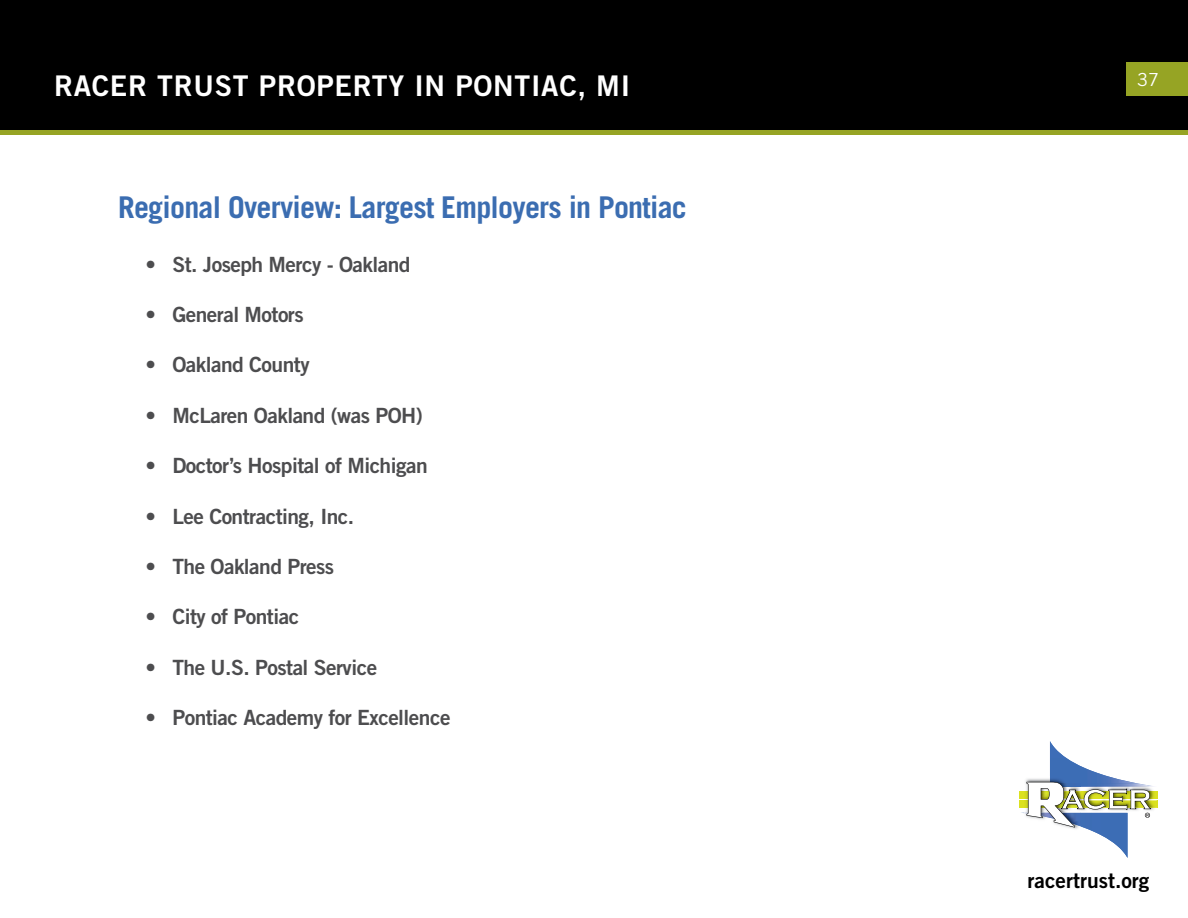
<style>
.page{position:relative;width:1188px;height:918px;background:#fff}
.page>*{position:absolute;margin:0;border:0;box-sizing:border-box;transform-origin:0 0}
.t1{font:700 30px "Trade Gothic LT Std";letter-spacing:-.025em;color:#3b6db1}
.t2{font:28.5px "Trade Gothic LT Std Bd 2";letter-spacing:.025em;color:#fff}
.t3{font:21px "Trade Gothic LT Std Bd 2";letter-spacing:-.025em;color:#4d4d4f}
.t4{font:21px "Trade Gothic LT Std Bd 2";color:#000}
.t5{font:18px "Trade Gothic LT Std";color:#fff}
</style>
<div class="page">
<div style="left:1px;top:1px;width:1186px;height:131px;background:#000"></div>
<div style="left:0;top:0;width:1188px;height:133px;border:2px solid #000"></div>
<div style="left:1126px;top:62px;width:62px;height:34px;background:#96a424"></div>
<div style="left:0;top:130px;width:1188px;height:5px;background:#96a424"></div>
<div style="left:1019px;top:791px;width:139px;height:7px;background:#dbe120"></div>
<div style="left:1019px;top:801px;width:139px;height:7px;background:#dbe120"></div>
<svg style="left:1021px;top:741px;width:137px;height:117px"></svg>
<h2 class="t2" style="left:54px;top:68px;width:578px">RACER TRUST PROPERTY IN PONTIAC, MI</h2>
<h1 class="t1" style="left:118px;top:189px;width:570px">Regional Overview: Largest Employers in Pontiac</h1>
<p class="t3" style="left:145px;top:251px;width:267px">• St. Joseph Mercy - Oakland</p>
<p class="t3" style="left:145px;top:302px;width:160px">• General Motors</p>
<p class="t3" style="left:145px;top:352px;width:166px">• Oakland County</p>
<p class="t3" style="left:145px;top:402px;width:279px">• McLaren Oakland (was POH)</p>
<p class="t3" style="left:145px;top:453px;width:284px">• Doctor’s Hospital of Michigan</p>
<p class="t3" style="left:145px;top:503px;width:210px">• Lee Contracting, Inc.</p>
<p class="t3" style="left:145px;top:554px;width:190px">• The Oakland Press</p>
<p class="t3" style="left:145px;top:604px;width:155px">• City of Pontiac</p>
<p class="t3" style="left:145px;top:654px;width:233px">• The U.S. Postal Service</p>
<p class="t3" style="left:145px;top:705px;width:307px">• Pontiac Academy for Excellence</p>
<p class="t5" style="left:1137px;top:68px;width:23px">37</p>
<p class="t4" style="left:1028px;top:867px;width:123px">racertrust.org</p>
</div>
